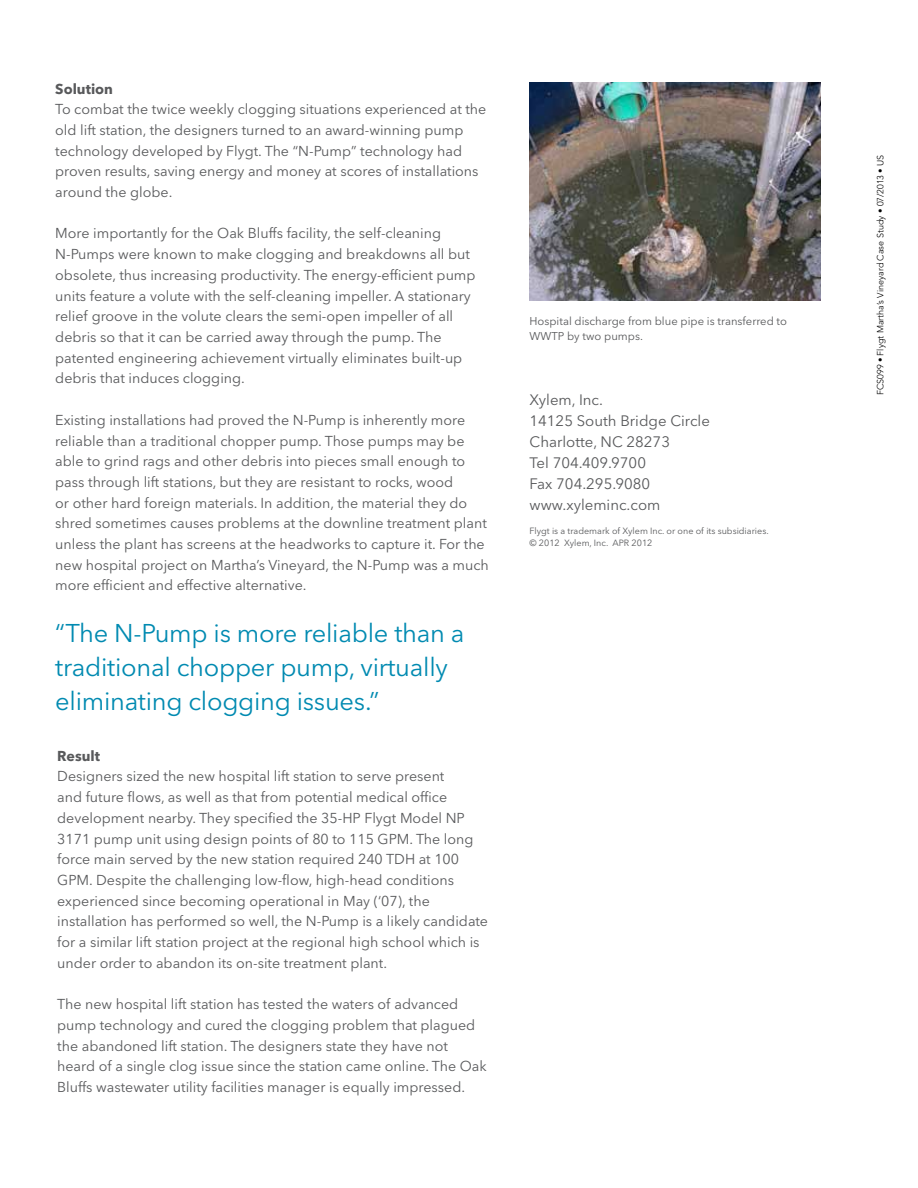
<style>
.page{position:relative;width:918px;height:1188px;background:#fff}
.page>*{position:absolute;margin:0;border:0;box-sizing:border-box;transform-origin:0 0}
.t1{font:25.5px/34px "Avenir Next LT Pro";letter-spacing:-.01em;color:#008ab1}
.t2{font:15px/21px "Avenir Next LT Pro";color:#58595b}
.t3{font:14.25px/20.7px "Avenir Next LT Pro";color:#58595b}
.t4{font:700 14.25px "Avenir Next LT Pro";color:#58595b}
.t5{font:11.25px/15px "Avenir Next LT Pro";color:#58595b}
.t6{font:9px/12px "Avenir Next LT Pro";color:#58595b}
.t7{font:300 9px "Avenir LT Std";color:#000}
</style>
<div class="page">
<img style="left:530px;top:83px;width:290px;height:217px">
<p class="t4" style="left:55px;top:80px;width:59px">Solution</p>
<p class="t3" style="left:55px;top:99px;width:433px">To combat the twice weekly clogging situations experienced at the old lift station, the designers turned to an award-winning pump technology developed by Flygt. The “N-Pump” technology had proven results, saving energy and money at scores of installations around the globe.</p>
<p class="t3" style="left:55px;top:223px;width:422px">More importantly for the Oak Bluffs facility, the self-cleaning N-Pumps were known to make clogging and breakdowns all but obsolete, thus increasing productivity. The energy-efficient pump units feature a volute with the self-cleaning impeller. A stationary relief groove in the volute clears the semi-open impeller of all debris so that it can be carried away through the pump. The patented engineering achievement virtually eliminates built-up debris that induces clogging.</p>
<p class="t3" style="left:55px;top:410px;width:435px">Existing installations had proved the N-Pump is inherently more reliable than a traditional chopper pump. Those pumps may be able to grind rags and other debris into pieces small enough to pass through lift stations, but they are resistant to rocks, wood<br>or other hard foreign materials. In addition, the material they do shred sometimes causes problems at the downline treatment plant unless the plant has screens at the headworks to capture it. For the new hospital project on Martha’s Vineyard, the N-Pump was a much more efficient and effective alternative.</p>
<h1 class="t1" style="left:55px;top:616px;width:411px">“The N-Pump is more reliable than a traditional chopper pump, virtually eliminating clogging issues.”</h1>
<p class="t4" style="left:57px;top:747px;width:44px">Result</p>
<p class="t3" style="left:57px;top:766px;width:432px">Designers sized the new hospital lift station to serve present<br>and future flows, as well as that from potential medical office development nearby. They specified the 35-HP Flygt Model NP 3171 pump unit using design points of 80 to 115 GPM. The long force main served by the new station required 240 TDH at 100<br>GPM. Despite the challenging low-flow, high-head conditions experienced since becoming operational in May (‘07), the installation has performed so well, the N-Pump is a likely candidate for a similar lift station project at the regional high school which is under order to abandon its on-site treatment plant.</p>
<p class="t3" style="left:57px;top:994px;width:431px">The new hospital lift station has tested the waters of advanced pump technology and cured the clogging problem that plagued the abandoned lift station. The designers state they have not heard of a single clog issue since the station came online. The Oak Bluffs wastewater utility facilities manager is equally impressed.</p>
<p class="t5" style="left:530px;top:314px;width:259px">Hospital discharge from blue pipe is transferred to<br>WWTP by two pumps.</p>
<p class="t2" style="left:530px;top:389px;width:182px">Xylem, Inc.<br>14125 South Bridge Circle<br>Charlotte, NC 28273<br>Tel 704.409.9700<br>Fax 704.295.9080 www.xyleminc.com</p>
<p class="t6" style="left:530px;top:525px;width:241px">Flygt is a trademark of Xylem Inc. or one of its subsidiaries. © 2012 Xylem, Inc. APR 2012</p>
<p class="t7" style="left:875px;top:395px;width:242px;rotate:-90deg">FCS099 • Flygt Martha’s Vineyard Case Study • 07/2013 • US</p>
</div>
